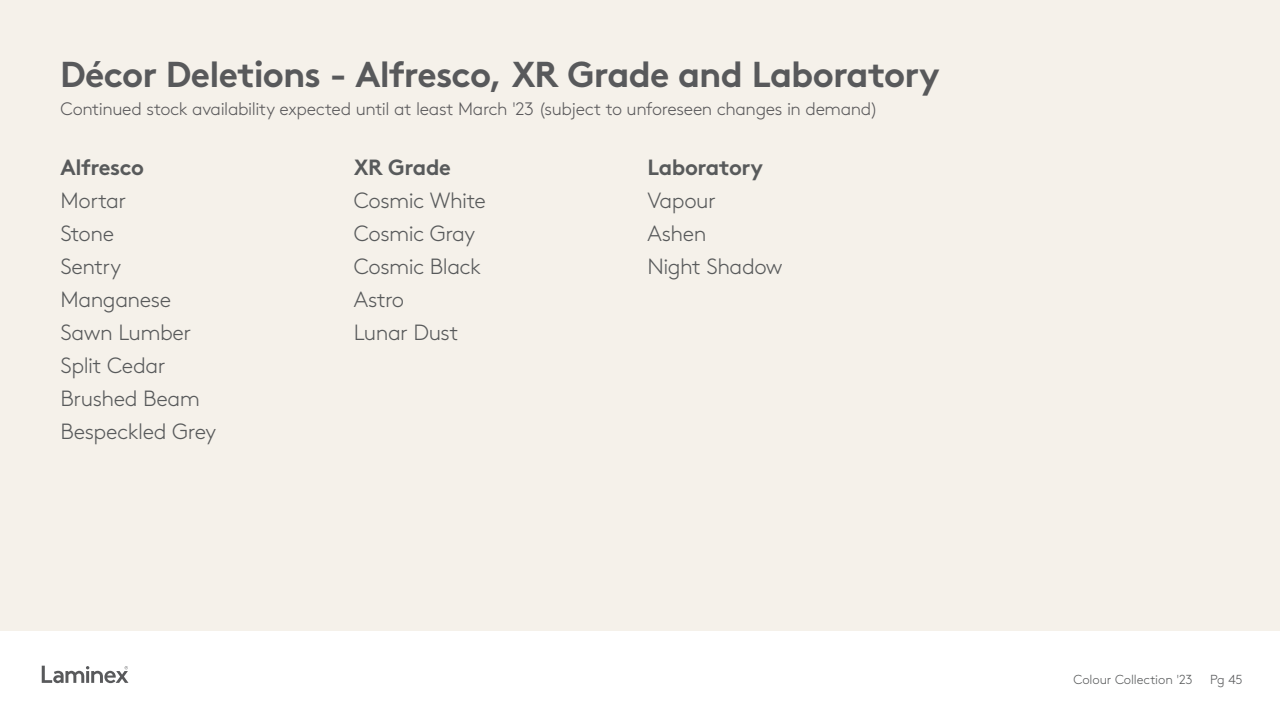
<style>
.page{position:relative;width:1280px;height:720px;background:#fff}
.page>*{position:absolute;margin:0;border:0;box-sizing:border-box;transform-origin:0 0}
.t1{font:700 36px "Brown Std";letter-spacing:-.025em;color:#58595b}
.t2{font:300 22px/33px "Brown Std";letter-spacing:-.02em;color:#585a5b}
.t3{font:700 22px "Brown Std";letter-spacing:-.02em;color:#585a5b}
.t4{font:300 18px "Brown Std";letter-spacing:-.02em;color:#5a595b}
.t5{font:300 13.1px "Brown Std";letter-spacing:-.005em;color:#585a5b}
.t6{font:300 13.1px "Brown Std";color:#58595b}
</style>
<div class="page">
<div style="left:0;top:0;width:1280px;height:635px;background:#f5f1ea"></div>
<div style="left:0;top:632px;width:1280px;height:85px;background:#fff"></div>
<svg style="left:42px;top:666px;width:86px;height:17px"></svg>
<h1 class="t1" style="left:60px;top:52px;width:881px">Décor Deletions - Alfresco, XR Grade and Laboratory</h1>
<p class="t4" style="left:61px;top:99px;width:819px">Continued stock availability expected until at least March '23 (subject to unforeseen changes in demand)</p>
<p class="t3" style="left:61px;top:154px;width:85px">Alfresco</p>
<p class="t2" style="left:61px;top:185px;width:157px">Mortar<br>Stone<br>Sentry<br>Manganese<br>Sawn Lumber<br>Split Cedar<br>Brushed Beam<br>Bespeckled Grey</p>
<p class="t3" style="left:354px;top:154px;width:99px">XR Grade</p>
<p class="t2" style="left:354px;top:185px;width:134px">Cosmic White<br>Cosmic Gray<br>Cosmic Black<br>Astro<br>Lunar Dust</p>
<p class="t3" style="left:647px;top:154px;width:117px">Laboratory</p>
<p class="t2" style="left:647px;top:185px;width:137px">Vapour<br>Ashen<br>Night Shadow</p>
<p class="t5" style="left:1074px;top:672px;width:121px">Colour Collection '23</p>
<p class="t6" style="left:1210px;top:672px;width:34px">Pg 45</p>
</div>
